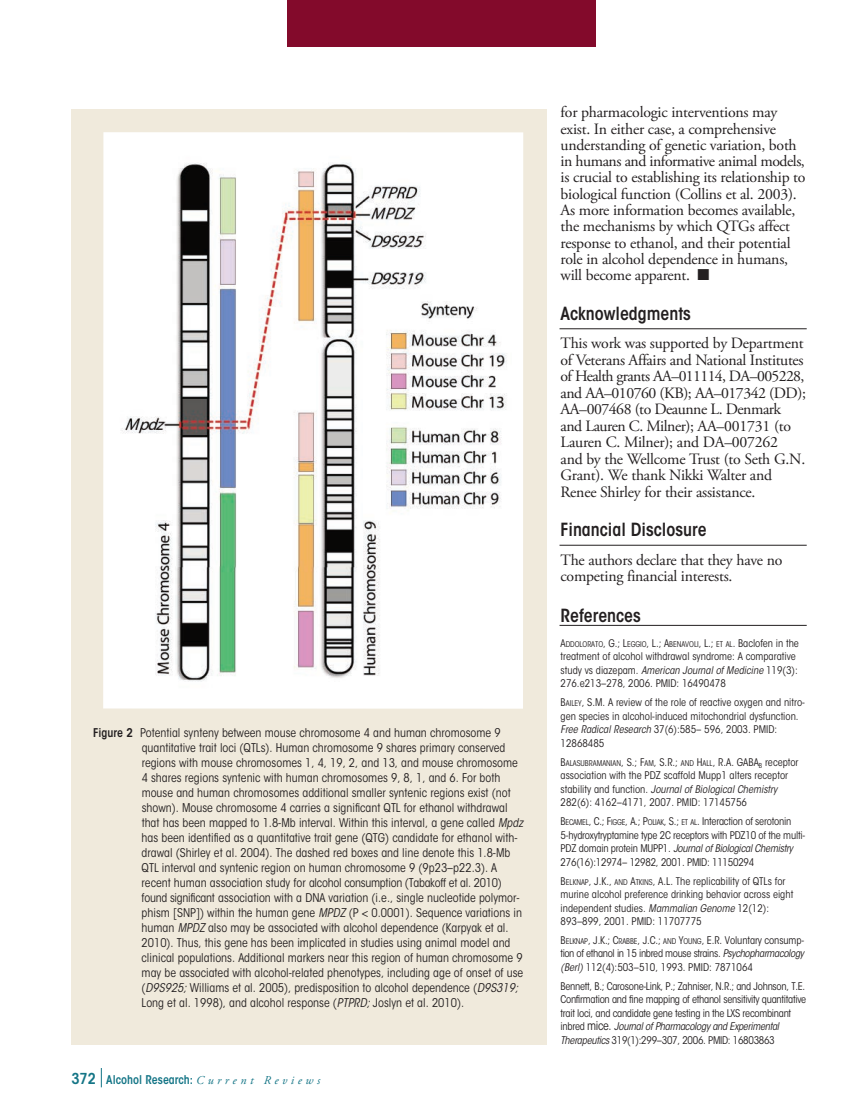
<style>
.page{position:relative;width:851px;height:1107px;background:#fff}
.page>*{position:absolute;margin:0;border:0;box-sizing:border-box;transform-origin:0 0}
.t1{font:600 condensed 18px "ITC Avant Garde Std";color:#231f20}
.t2{font:15.75px/16.2px "Adobe Garamond Pro";letter-spacing:-.015em;color:#231f20}
.t3{font:condensed 12px/15px "ITC Avant Garde Std";color:#231f20}
.t4{font:600 condensed 12px "ITC Avant Garde Std";color:#147586}
.t5{font:condensed 10.5px/13.5px "ITC Avant Garde Std";color:#231f20}
.t6{font:condensed 10.5px/13.5px "ITC Avant Garde Std";letter-spacing:-.025em;color:#231f20}
.t7{font:condensed 10.5px/13.5px "ITC Avant Garde Std";letter-spacing:-.02em;color:#231f20}
.s1{font-weight:600}
.s2{font-style:italic}
.s3{font-size:15px}
.s4{font-family:"Adobe Garamond Pro";font-weight:400;font-style:italic;font-stretch:normal}
.s5{font-size:7.8px}
.s6{font-size:12px}
</style>
<div class="page">
<svg style="left:101px;top:1068px;width:1px;height:19px"></svg>
<hr style="left:559px;top:329px;width:247px;height:1px;background:#231f20">
<hr style="left:559px;top:545px;width:247px;height:1px;background:#231f20">
<hr style="left:559px;top:625px;width:247px;height:1px;background:#231f20">
<div style="left:287px;top:0;width:309px;height:47px;background:#830a2b"></div>
<div style="left:71px;top:109px;width:476px;height:936px;background:#f0eadc"></div>
<div style="left:103px;top:132px;width:420px;height:577px;background:#fff"></div>
<img style="left:121px;top:163px;width:386px;height:519px">
<p class="t3" style="left:142px;top:726px;width:383px;text-indent:-48px"><span class="s1">Figure 2</span> Potential synteny between mouse chromosome 4 and human chromosome 9 quantitative trait loci (QTLs). Human chromosome 9 shares primary conserved regions with mouse chromosomes 1, 4, 19, 2, and 13, and mouse chromosome 4 shares regions syntenic with human chromosomes 9, 8, 1, and 6. For both mouse and human chromosomes additional smaller syntenic regions exist (not shown). Mouse chromosome 4 carries a significant QTL for ethanol withdrawal that has been mapped to 1.8-Mb interval. Within this interval, a gene called <span class="s2">Mpdz </span>has been identified as a quantitative trait gene (QTG) candidate for ethanol with&shy;drawal (Shirley et al. 2004). The dashed red boxes and line denote this 1.8-Mb QTL interval and syntenic region on human chromosome 9 (9p23–p22.3). A recent human association study for alcohol consumption (Tabakoff et al. 2010) found significant association with a DNA variation (i.e., single nucleotide polymor&shy;phism [SNP]) within the human gene <span class="s2">MPDZ</span> (P &lt; 0.0001). Sequence variations in human <span class="s2">MPDZ</span> also may be associated with alcohol dependence (Karpyak et al.<br>2010). Thus, this gene has been implicated in studies using animal model and clinical populations. Additional markers near this region of human chromosome 9 may be associated with alcohol-related phenotypes, including age of onset of use (<span class="s2">D9S925;</span> Williams et al. 2005), predisposition to alcohol dependence (<span class="s2">D9S319; </span>Long et al. 1998), and alcohol response (<span class="s2">PTPRD;</span> Joslyn et al. 2010).</p>
<p class="t4" style="left:71px;top:1075px;width:250px"><span class="s3">372</span> Alcohol Research: <span class="s4">C u r r e n t R e v i e w s</span></p>
<p class="t2" style="left:560px;top:106px;width:246px">for pharmacologic interventions may exist. In either case, a comprehensive understanding of genetic variation, both in humans and informative animal models, is crucial to establishing its relationship to biological function (Collins et al. 2003).<br>As more information becomes available, the mechanisms by which QTGs affect response to ethanol, and their potential role in alcohol dependence in humans, will become apparent. ■</p>
<h1 class="t1" style="left:560px;top:306px;width:132px">Acknowledgments</h1>
<p class="t2" style="left:560px;top:336px;width:247px">This work was supported by Department of Veterans Affairs and National Institutes of Health grants AA–011114, DA–005228, and AA–010760 (KB); AA–017342 (DD); AA–007468 (to Deaunne L. Denmark and Lauren C. Milner); AA–001731 (to Lauren C. Milner); and DA–007262<br>and by the Wellcome Trust (to Seth G.N.<br>Grant). We thank Nikki Walter and Renee Shirley for their assistance.</p>
<h1 class="t1" style="left:560px;top:523px;width:147px">Financial Disclosure</h1>
<p class="t2" style="left:560px;top:553px;width:223px">The authors declare that they have no competing financial interests.</p>
<h1 class="t1" style="left:560px;top:609px;width:82px">References</h1>
<p class="t5" style="left:560px;top:637px;width:240px">A<span class="s5">DDOLOrATO</span>, G.; L<span class="s5">eGGiO</span>, L.; A<span class="s5">BeNAvOLi</span>, L.; <span class="s5">eT AL</span>. Baclofen in the treatment of alcohol withdrawal syndrome: A comparative study vs diazepam. <span class="s2">American Journal of Medicine</span> 119(3):<br>276.e213–278, 2006. PMiD: 16490478</p>
<p class="t5" style="left:560px;top:697px;width:246px">B<span class="s5">AiLey</span>, S.M. A review of the role of reactive oxygen and nitro&shy;gen species in alcohol-induced mitochondrial dysfunction.<br><span class="s2">Free Radical Research</span> 37(6):585– 596, 2003. PMiD:<br>12868485</p>
<p class="t5" style="left:560px;top:756px;width:239px">B<span class="s5">ALASuBrAMANiAN</span>, S.; F<span class="s5">AM</span>, S.r.; <span class="s5">AND</span> H<span class="s5">ALL</span>, r.A. GABA<sub>B</sub> receptor association with the PDZ scaffold Mupp1 alters receptor stability and function. <span class="s2">Journal of Biological Chemistry </span>282(6): 4162–4171, 2007. PMiD: 17145756</p>
<p class="t7" style="left:560px;top:816px;width:246px">B<span class="s5">eCAMeL</span>, C.; F<span class="s5">iGGe</span>, A.; P<span class="s5">OLiAK</span>, S.; <span class="s5">eT AL</span>. interaction of serotonin 5-hydroxytryptamine type 2C receptors with PDZ10 of the multi-PDZ domain protein MuPP1. <span class="s2">Journal of Biological Chemistry </span>276(16):12974– 12982, 2001. PMiD: 11150294</p>
<p class="t5" style="left:560px;top:875px;width:234px">B<span class="s5">eLKNAP</span>, J.K., <span class="s5">AND</span> A<span class="s5">TKiNS</span>, A.L. The replicability of QTLs for murine alcohol preference drinking behavior across eight independent studies. <span class="s2">Mammalian Genome</span> 12(12):<br>893–899, 2001. PMiD: 11707775</p>
<p class="t5" style="left:560px;top:934px;width:245px;text-align:justify">B<span class="s5">eLKNAP</span>, J.K.; C<span class="s5">rABBe</span>, J.C.; <span class="s5">AND</span> y<span class="s5">OuNG</span>, e.r. voluntary consump&shy;tion of ethanol in 15 inbred mouse strains. <span class="s2">Psychopharmacology (Berl)</span> 112(4):503–510, 1993. PMiD: 7871064</p>
<p class="t6" style="left:560px;top:980px;width:247px">Bennett, B.; Carosone-Link, P.; Zahniser, N.r.; and Johnson, T.e.<br>Confirmation and fine mapping of ethanol sensitivity quantitative trait loci, and candidate gene testing in the LXS recombinant inbred <span class="s6">mice.</span> <span class="s2">Journal of Pharmacology and Experimental Therapeutics</span> 319(1):299–307, 2006. PMiD: 16803863</p>
</div>
